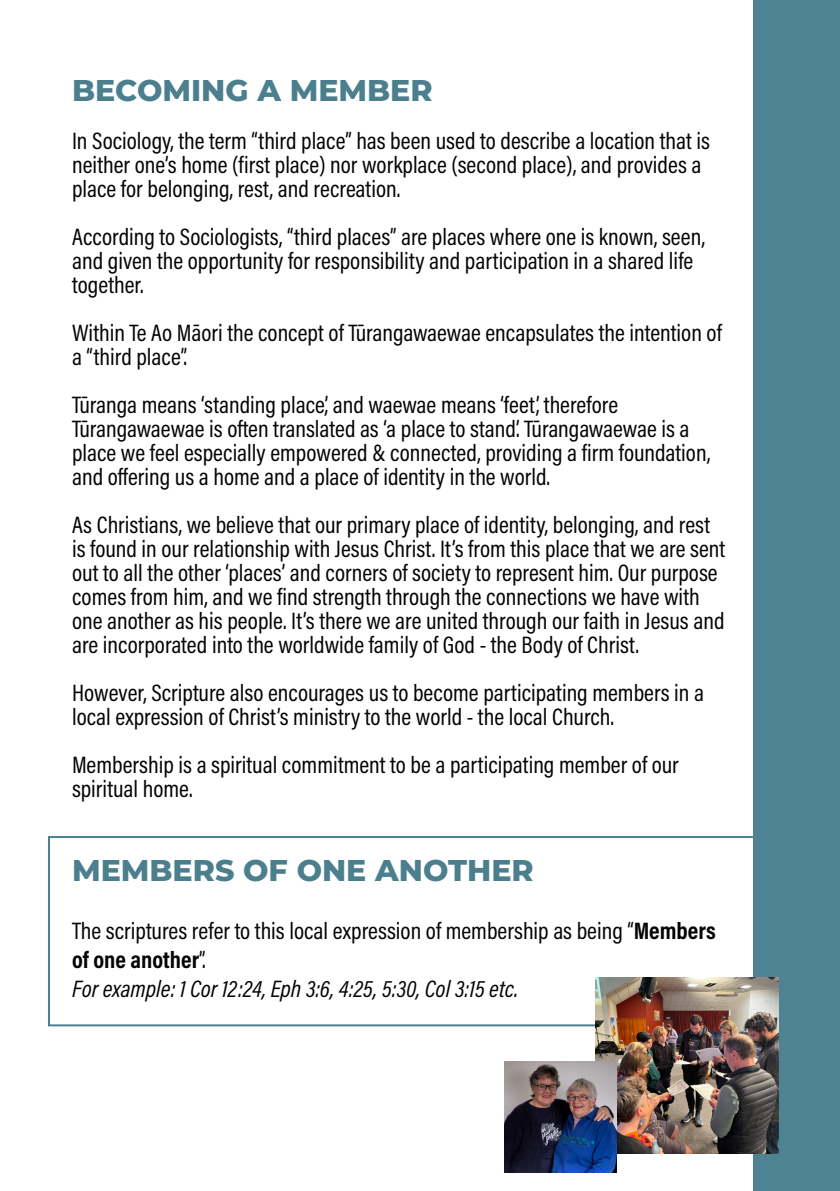
<style>
.page{position:relative;width:840px;height:1191px;background:#fff}
.page>*{position:absolute;margin:0;border:0;box-sizing:border-box;transform-origin:0 0}
.t1{font:800 30px "Montserrat";color:#4c7f8d}
.t2{font:24px/24px "Acumin Pro Cond";color:#040503}
.t3{font:italic 24px "Acumin Pro Cond";color:#040503}
.s1{font-weight:700}
</style>
<div class="page">
<div style="left:48px;top:836px;width:747px;height:190px;border:2px solid #4c7f8d"></div>
<div style="left:753px;top:0;width:86px;height:1191px;background:#4d8393"></div>
<img style="left:595px;top:977px;width:182px;height:176px">
<img style="left:504px;top:1061px;width:111px;height:111px">
<p class="t1" style="left:72px;top:68px;width:362px">BECOMING A MEMBER</p>
<p class="t2" style="left:72px;top:128px;width:639px">In Sociology, the term “third place” has been used to describe a location that is neither one’s home (first place) nor workplace (second place), and provides a place for belonging, rest, and recreation.</p>
<p class="t2" style="left:72px;top:224px;width:634px">According to Sociologists, “third places” are places where one is known, seen, and given the opportunity for responsibility and participation in a shared life together.</p>
<p class="t2" style="left:72px;top:320px;width:651px">Within Te Ao Māori the concept of Tūrangawaewae encapsulates the intention of a “third place”.</p>
<p class="t2" style="left:72px;top:392px;width:639px">Tūranga means ‘standing place’, and waewae means ‘feet’, therefore Tūrangawaewae is often translated as ‘a place to stand’. Tūrangawaewae is a place we feel especially empowered &amp; connected, providing a firm foundation, and offering us a home and a place of identity in the world.</p>
<p class="t2" style="left:72px;top:512px;width:654px">As Christians, we believe that our primary place of identity, belonging, and rest is found in our relationship with Jesus Christ. It’s from this place that we are sent out to all the other ‘places’ and corners of society to represent him. Our purpose comes from him, and we find strength through the connections we have with one another as his people. It’s there we are united through our faith in Jesus and are incorporated into the worldwide family of God - the Body of Christ.</p>
<p class="t2" style="left:72px;top:680px;width:633px">However, Scripture also encourages us to become participating members in a local expression of Christ’s ministry to the world - the local Church.</p>
<p class="t2" style="left:72px;top:752px;width:608px">Membership is a spiritual commitment to be a participating member of our spiritual home.</p>
<p class="t1" style="left:72px;top:848px;width:463px">MEMBERS OF ONE ANOTHER</p>
<p class="t2" style="left:72px;top:916px;width:644px;line-height:28.8px">The scriptures refer to this local expression of membership as being “<span class="s1">Members of one another</span>”.</p>
<p class="t3" style="left:72px;top:972px;width:447px">For example: 1 Cor 12:24, Eph 3:6, 4:25, 5:30, Col 3:15 etc.</p>
</div>
